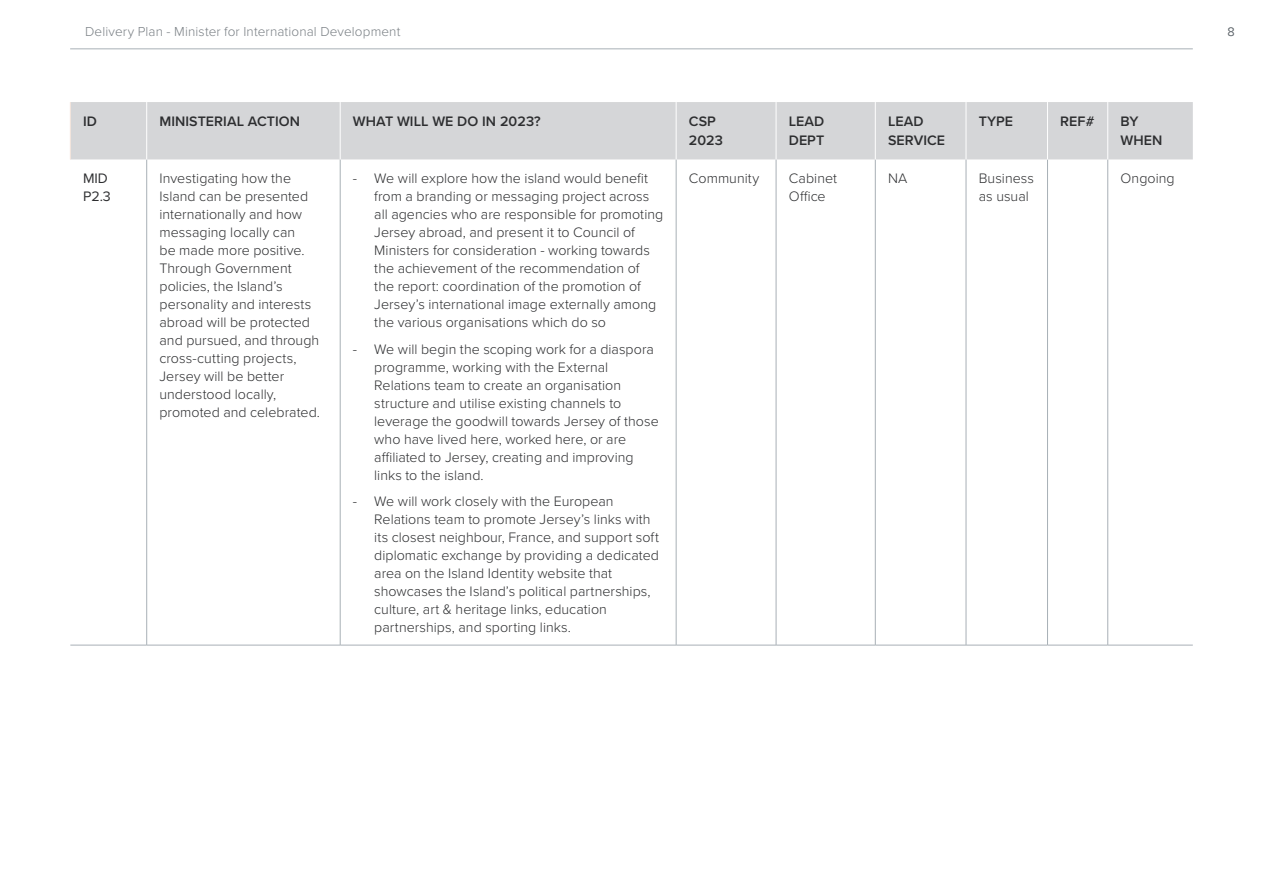
<style>
.page{position:relative;width:1263px;height:893px;background:#fff}
.page>*{position:absolute;margin:0;border:0;box-sizing:border-box;transform-origin:0 0}
.t1{font:300 14.25px/18px "Proxima Nova";color:#2d2e30}
.t2{font:600 14.25px/18.8px "Proxima Nova";letter-spacing:.005em;color:#2d2e30}
.t3{font:14.25px/18px "Proxima Nova";color:#2d2e30}
.t4{font:300 13.5px "Proxima Nova";letter-spacing:.01em;color:#797f84}
.t5{font:300 12.75px "Proxima Nova";color:#6f757a}
</style>
<div class="page">
<hr style="left:70px;top:49px;width:1123px;height:1px;background:#a8b0b6">
<div style="left:71px;top:102px;width:1122px;height:57px;background:#d5d6d8"></div>
<hr style="left:70px;top:102px;width:1px;height:57px;background:#f5e4db">
<hr style="left:146px;top:159px;width:1px;height:486px;background:#a8b0b6">
<hr style="left:340px;top:159px;width:1px;height:486px;background:#a8b0b6">
<hr style="left:676px;top:159px;width:1px;height:486px;background:#a8b0b6">
<hr style="left:776px;top:159px;width:1px;height:486px;background:#a8b0b6">
<hr style="left:875px;top:159px;width:1px;height:486px;background:#a8b0b6">
<hr style="left:966px;top:159px;width:1px;height:486px;background:#a8b0b6">
<hr style="left:1047px;top:159px;width:1px;height:486px;background:#a8b0b6">
<hr style="left:1107px;top:159px;width:1px;height:486px;background:#a8b0b6">
<hr style="left:146px;top:102px;width:1px;height:57px;background:#fff">
<hr style="left:340px;top:102px;width:1px;height:57px;background:#fff">
<hr style="left:676px;top:102px;width:1px;height:57px;background:#fff">
<hr style="left:776px;top:102px;width:1px;height:57px;background:#fff">
<hr style="left:875px;top:102px;width:1px;height:57px;background:#fff">
<hr style="left:966px;top:102px;width:1px;height:57px;background:#fff">
<hr style="left:1047px;top:102px;width:1px;height:57px;background:#fff">
<hr style="left:1107px;top:102px;width:1px;height:57px;background:#fff">
<hr style="left:70px;top:645px;width:77px;height:1px;background:#a8b0b6">
<hr style="left:147px;top:645px;width:193px;height:1px;background:#a8b0b6">
<hr style="left:340px;top:645px;width:336px;height:1px;background:#a8b0b6">
<hr style="left:676px;top:645px;width:100px;height:1px;background:#a8b0b6">
<hr style="left:776px;top:645px;width:99px;height:1px;background:#a8b0b6">
<hr style="left:875px;top:645px;width:91px;height:1px;background:#a8b0b6">
<hr style="left:966px;top:645px;width:81px;height:1px;background:#a8b0b6">
<hr style="left:1047px;top:645px;width:61px;height:1px;background:#a8b0b6">
<hr style="left:1108px;top:645px;width:85px;height:1px;background:#a8b0b6">
<p class="t4" style="left:85px;top:22px;width:317px">Delivery Plan - Minister for International Development</p>
<p class="t5" style="left:1227px;top:22px;width:9px">8</p>
<p class="t2" style="left:83px;top:112px;width:15px">ID</p>
<p class="t2" style="left:159px;top:112px;width:142px">MINISTERIAL ACTION</p>
<p class="t2" style="left:353px;top:112px;width:189px">WHAT WILL WE DO IN 2023?</p>
<p class="t2" style="left:689px;top:112px;width:36px">CSP<br>2023</p>
<p class="t2" style="left:789px;top:112px;width:37px">LEAD<br>DEPT</p>
<p class="t2" style="left:888px;top:112px;width:59px">LEAD<br>SERVICE</p>
<p class="t2" style="left:979px;top:112px;width:36px">TYPE</p>
<p class="t2" style="left:1060px;top:112px;width:36px">REF#</p>
<p class="t2" style="left:1120px;top:112px;width:43px">BY<br>WHEN</p>
<p class="t3" style="left:83px;top:169px;width:29px">MID<br>P2.3</p>
<p class="t1" style="left:159px;top:169px;width:162px">Investigating how the<br>Island can be presented internationally and how messaging locally can<br>be made more positive.<br>Through Government policies, the Island’s personality and interests abroad will be protected and pursued, and through cross-cutting projects,<br>Jersey will be better understood locally, promoted and celebrated.</p>
<p class="t1" style="left:374px;top:169px;width:291px;text-indent:-21px">- We will explore how the island would benefit from a branding or messaging project across all agencies who are responsible for promoting Jersey abroad, and present it to Council of Ministers for consideration - working towards the achievement of the recommendation of<br>the report: coordination of the promotion of Jersey’s international image externally among the various organisations which do so</p>
<p class="t1" style="left:689px;top:169px;width:72px">Community</p>
<p class="t1" style="left:789px;top:169px;width:50px">Cabinet<br>Office</p>
<p class="t1" style="left:888px;top:169px;width:21px">NA</p>
<p class="t1" style="left:979px;top:169px;width:57px">Business as usual</p>
<p class="t1" style="left:1120px;top:169px;width:56px">Ongoing</p>
<p class="t1" style="left:374px;top:339px;width:286px;text-indent:-21px">- We will begin the scoping work for a diaspora programme, working with the External Relations team to create an organisation structure and utilise existing channels to leverage the goodwill towards Jersey of those who have lived here, worked here, or are affiliated to Jersey, creating and improving links to the island.</p>
<p class="t1" style="left:374px;top:492px;width:286px;text-indent:-21px">- We will work closely with the European Relations team to promote Jersey’s links with its closest neighbour, France, and support soft diplomatic exchange by providing a dedicated area on the Island Identity website that showcases the Island’s political partnerships, culture, art &amp; heritage links, education partnerships, and sporting links.</p>
</div>
